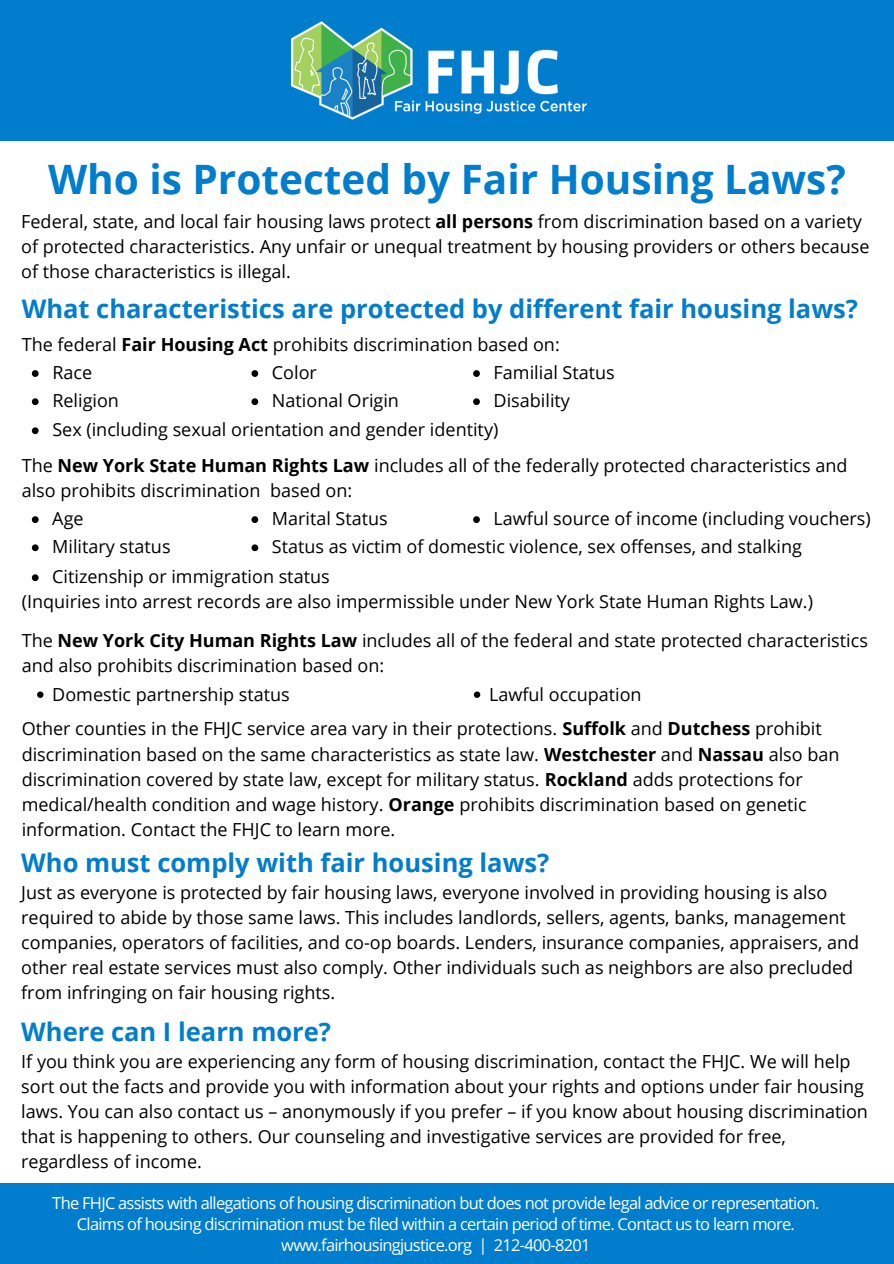
<style>
.page{position:relative;width:894px;height:1264px;background:#fff}
.page>*{position:absolute;margin:0;border:0;box-sizing:border-box;transform-origin:0 0}
.t1{font:700 40.5px "Open Sans";color:#007dcd}
.t2{font:700 25.5px "Open Sans";color:#007dcd}
.t3{font:18px/25px "Open Sans";color:#000}
.t4{font:16.5px/20.9px "Open Sans";letter-spacing:-.045em;color:#fff;text-align:center}
.s1{font-weight:700}
</style>
<div class="page">
<div style="left:0;top:0;width:893px;height:141px;background:#007dcd"></div>
<img style="left:291px;top:21px;width:296px;height:99px">
<svg style="left:32px;top:370px;width:7px;height:7px"></svg>
<svg style="left:251px;top:370px;width:7px;height:7px"></svg>
<svg style="left:473px;top:370px;width:6px;height:7px"></svg>
<svg style="left:32px;top:398px;width:7px;height:7px"></svg>
<svg style="left:251px;top:398px;width:7px;height:7px"></svg>
<svg style="left:473px;top:398px;width:6px;height:7px"></svg>
<svg style="left:32px;top:427px;width:7px;height:7px"></svg>
<svg style="left:32px;top:516px;width:7px;height:7px"></svg>
<svg style="left:251px;top:516px;width:7px;height:7px"></svg>
<svg style="left:473px;top:516px;width:6px;height:7px"></svg>
<svg style="left:32px;top:544px;width:7px;height:7px"></svg>
<svg style="left:251px;top:544px;width:7px;height:7px"></svg>
<svg style="left:32px;top:574px;width:7px;height:7px"></svg>
<svg style="left:37px;top:691px;width:6px;height:7px"></svg>
<svg style="left:473px;top:691px;width:7px;height:7px"></svg>
<div style="left:0;top:1183px;width:893px;height:80px;background:#007dcd"></div>
<h1 class="t1" style="left:48px;top:150px;width:799px">Who is Protected by Fair Housing Laws?</h1>
<p class="t3" style="left:21px;top:208px;width:849px">Federal, state, and local fair housing laws protect <span class="s1">all persons</span> from discrimination based on a variety of protected characteristics. Any unfair or unequal treatment by housing providers or others because of those characteristics is illegal.</p>
<h2 class="t2" style="left:22px;top:291px;width:837px">What characteristics are protected by different fair housing laws?</h2>
<p class="t3" style="left:52px;top:330px;width:509px;line-height:28.2px;text-indent:-31px">The federal <span class="s1">Fair Housing Act</span> prohibits discrimination based on:<br>Race</p>
<p class="t3" style="left:272px;top:359px;width:47px">Color</p>
<p class="t3" style="left:493px;top:359px;width:123px">Familial Status</p>
<p class="t3" style="left:52px;top:386px;width:519px;line-height:29px;text-indent:441px">Disability<br>Sex (including sexual orientation and gender identity)</p>
<p class="t3" style="left:22px;top:453px;width:827px">The <span class="s1">New York State Human Rights Law</span> includes all of the federally protected characteristics and also prohibits discrimination based on:</p>
<p class="t3" style="left:52px;top:505px;width:33px">Age</p>
<p class="t3" style="left:272px;top:505px;width:117px">Marital Status</p>
<p class="t3" style="left:493px;top:505px;width:378px">Lawful source of income (including vouchers)</p>
<p class="t3" style="left:52px;top:534px;width:120px">Military status</p>
<p class="t3" style="left:52px;top:388px;width:68px">Religion</p>
<p class="t3" style="left:272px;top:388px;width:128px">National Origin</p>
<p class="t3" style="left:52px;top:531px;width:751px;line-height:30px;text-indent:219px">Status as victim of domestic violence, sex offenses, and stalking<br>Citizenship or immigration status</p>
<p class="t3" style="left:22px;top:588px;width:792px">(Inquiries into arrest records are also impermissible under New York State Human Rights Law.)</p>
<p class="t3" style="left:22px;top:627px;width:847px">The <span class="s1">New York City Human Rights Law</span> includes all of the federal and state protected characteristics and also prohibits discrimination based on:</p>
<p class="t3" style="left:52px;top:681px;width:239px">Domestic partnership status</p>
<p class="t3" style="left:22px;top:676px;width:801px;line-height:34.5px;text-indent:467px">Lawful occupation<br>Other counties in the FHJC service area vary in their protections. <span class="s1">Suffolk</span> and <span class="s1">Dutchess</span> prohibit</p>
<p class="t3" style="left:22px;top:741px;width:819px">discrimination based on the same characteristics as state law. <span class="s1">Westchester</span> and <span class="s1">Nassau</span> also ban discrimination covered by state law, except for military status. <span class="s1">Rockland</span> adds protections for medical/health condition and wage history. <span class="s1">Orange</span> prohibits discrimination based on genetic information. Contact the FHJC to learn more.</p>
<h2 class="t2" style="left:21px;top:844px;width:529px">Who must comply with fair housing laws?</h2>
<p class="t3" style="left:21px;top:879px;width:839px">Just as everyone is protected by fair housing laws, everyone involved in providing housing is also required to abide by those same laws. This includes landlords, sellers, agents, banks, management companies, operators of facilities, and co-op boards. Lenders, insurance companies, appraisers, and other real estate services must also comply. Other individuals such as neighbors are also precluded from infringing on fair housing rights.</p>
<h2 class="t2" style="left:21px;top:1013px;width:311px">Where can I learn more?</h2>
<p class="t3" style="left:21px;top:1048px;width:848px">If you think you are experiencing any form of housing discrimination, contact the FHJC. We will help sort out the facts and provide you with information about your rights and options under fair housing laws. You can also contact us – anonymously if you prefer – if you know about housing discrimination that is happening to others. Our counseling and investigative services are provided for free, regardless of income.</p>
<p class="t4" style="left:52px;top:1192px;width:768px">The FHJC assists with allegations of housing discrimination but does not provide legal advice or representation.<br>Claims of housing discrimination must be filed within a certain period of time. Contact us to learn more. www.fairhousingjustice.org | 212-400-8201</p>
<p class="t4" style="left:88px;top:1200px;width:719px;line-height:22.5px">Claims of housing discrimination must be filed within a certain period of time. Contact us to learn more. www.fairhousingjustice.org</p>
<p class="t4" style="left:398px;top:1244px;width:98px">212-400-8201</p>
</div>
